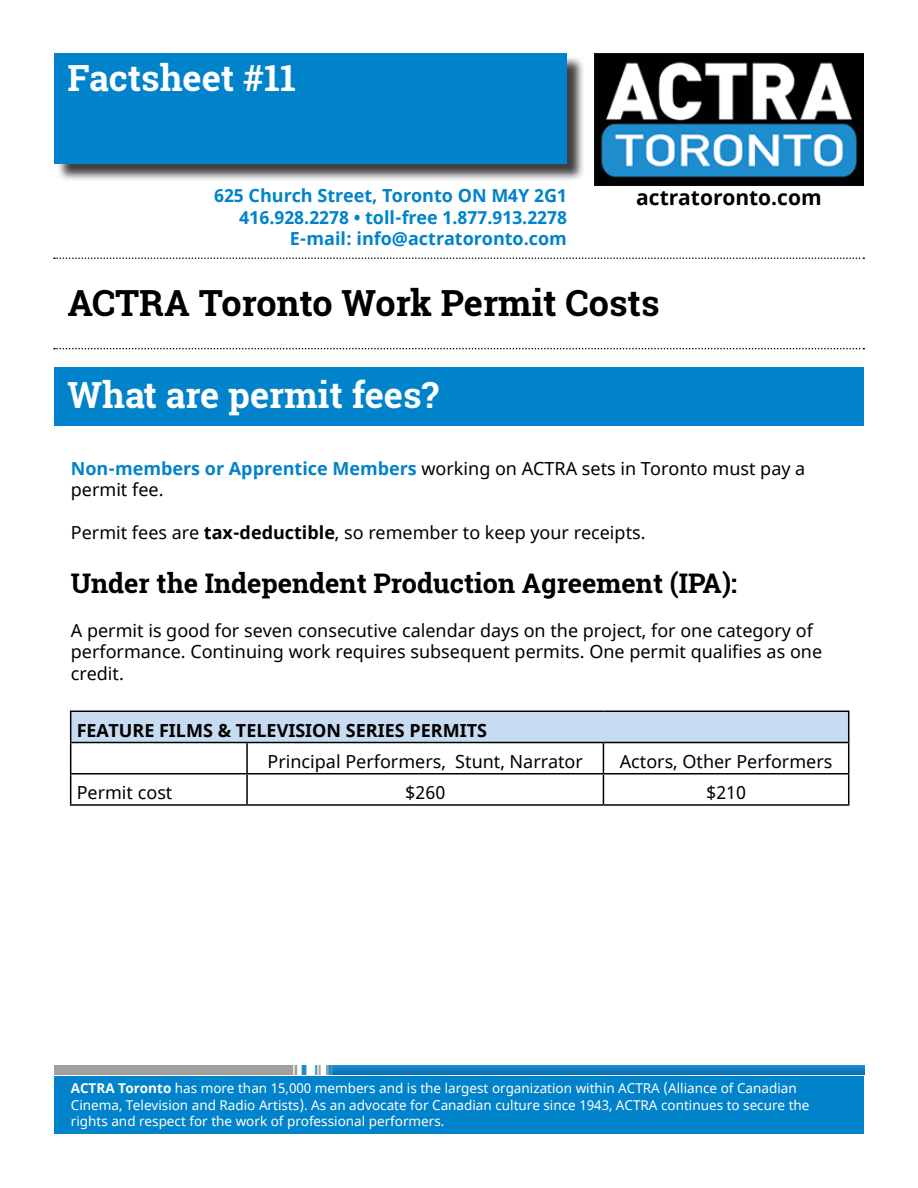
<style>
.page{position:relative;width:918px;height:1188px;background:#fff}
.page>*{position:absolute;margin:0;border:0;box-sizing:border-box;transform-origin:0 0}
.t1{font:700 36px "Roboto Slab";color:#fff}
.t2{font:700 36px "Roboto Slab";color:#000}
.t3{font:700 27px "Roboto Slab";color:#000}
.t4{font:700 21px "Noto Sans";color:#000}
.t5{font:18px/21.6px "Noto Sans";color:#000}
.t6{font:700 18px/21.6px "Noto Sans";color:#0083ca;text-align:right}
.t7{font:700 18px "Noto Sans";color:#000}
.t8{font:13.5px/16.2px "Noto Sans";color:#fff}
.s1{font-weight:700;color:#0083ca}
.s2{font-weight:700}
</style>
<div class="page">
<div style="left:57px;top:56px;width:529px;height:126px;background:#000;opacity:.75"></div>
<div style="left:54px;top:53px;width:513px;height:111px;background:#0083ca"></div>
<div style="left:54px;top:1076px;width:810px;height:58px;background:#0083ca"></div>
<div style="left:54px;top:367px;width:810px;height:58px;background:#0083ca"></div>
<img style="left:594px;top:54px;width:270px;height:132px">
<svg style="left:54px;top:257px;width:810px;height:2px"></svg>
<svg style="left:54px;top:348px;width:810px;height:1px"></svg>
<img style="left:55px;top:1065px;width:810px;height:9px">
<div style="left:71px;top:711px;width:778px;height:32px;background:#c7dbf1"></div>
<hr style="left:70px;top:711px;width:177px;height:1px;background:#000">
<hr style="left:70px;top:712px;width:1px;height:30px;background:#000">
<hr style="left:247px;top:711px;width:356px;height:1px;background:#000">
<hr style="left:603px;top:711px;width:246px;height:1px;background:#000">
<hr style="left:848px;top:712px;width:1px;height:30px;background:#000">
<hr style="left:70px;top:742px;width:177px;height:1px;background:#000">
<hr style="left:70px;top:743px;width:1px;height:30px;background:#000">
<hr style="left:247px;top:742px;width:356px;height:1px;background:#000">
<hr style="left:246px;top:743px;width:2px;height:30px;background:#000">
<hr style="left:603px;top:742px;width:246px;height:1px;background:#000">
<hr style="left:603px;top:743px;width:1px;height:30px;background:#000">
<hr style="left:848px;top:743px;width:1px;height:30px;background:#000">
<hr style="left:70px;top:773px;width:177px;height:1px;background:#000">
<hr style="left:70px;top:774px;width:1px;height:30px;background:#000">
<hr style="left:247px;top:773px;width:356px;height:1px;background:#000">
<hr style="left:246px;top:774px;width:2px;height:30px;background:#000">
<hr style="left:603px;top:773px;width:246px;height:1px;background:#000">
<hr style="left:603px;top:774px;width:1px;height:30px;background:#000">
<hr style="left:848px;top:774px;width:1px;height:30px;background:#000">
<hr style="left:70px;top:804px;width:177px;height:2px;background:#000">
<hr style="left:247px;top:804px;width:356px;height:2px;background:#000">
<hr style="left:603px;top:804px;width:246px;height:2px;background:#000">
<h1 class="t1" style="left:68px;top:53px;width:230px">Factsheet #11</h1>
<p class="t6" style="left:214px;top:185px;width:354px">625 Church Street, Toronto ON M4Y 2G1<br>416.928.2278 • toll-free 1.877.913.2278<br>E-mail: info@actratoronto.com</p>
<p class="t4" style="left:636px;top:183px;width:187px">actratoronto.com</p>
<h1 class="t2" style="left:68px;top:278px;width:594px">ACTRA Toronto Work Permit Costs</h1>
<h1 class="t1" style="left:68px;top:370px;width:373px">What are permit fees?</h1>
<p class="t5" style="left:71px;top:458px;width:736px"><span class="s1">Non-members or Apprentice Members</span> working on ACTRA sets in Toronto must pay a permit fee.</p>
<p class="t5" style="left:71px;top:523px;width:576px">Permit fees are <span class="s2">tax-deductible</span>, so remember to keep your receipts.</p>
<h2 class="t3" style="left:71px;top:565px;width:668px">Under the Independent Production Agreement (IPA):</h2>
<p class="t5" style="left:71px;top:620px;width:753px">A permit is good for seven consecutive calendar days on the project, for one category of performance. Continuing work requires subsequent permits. One permit qualifies as one credit.</p>
<p class="t7" style="left:77px;top:717px;width:412px">FEATURE FILMS &amp; TELEVISION SERIES PERMITS</p>
<p class="t5" style="left:268px;top:751px;width:317px">Principal Performers, Stunt, Narrator</p>
<p class="t5" style="left:620px;top:751px;width:214px">Actors, Other Performers</p>
<p class="t5" style="left:77px;top:782px;width:97px">Permit cost</p>
<p class="t5" style="left:405px;top:782px;width:42px">$260</p>
<p class="t5" style="left:706px;top:782px;width:42px">$210</p>
<p class="t8" style="left:71px;top:1081px;width:740px"><span class="s2">ACTRA Toronto</span> has more than 15,000 members and is the largest organization within ACTRA (Alliance of Canadian<br>Cinema, Television and Radio Artists). As an advocate for Canadian culture since 1943, ACTRA continues to secure the rights and respect for the work of professional performers.</p>
</div>
